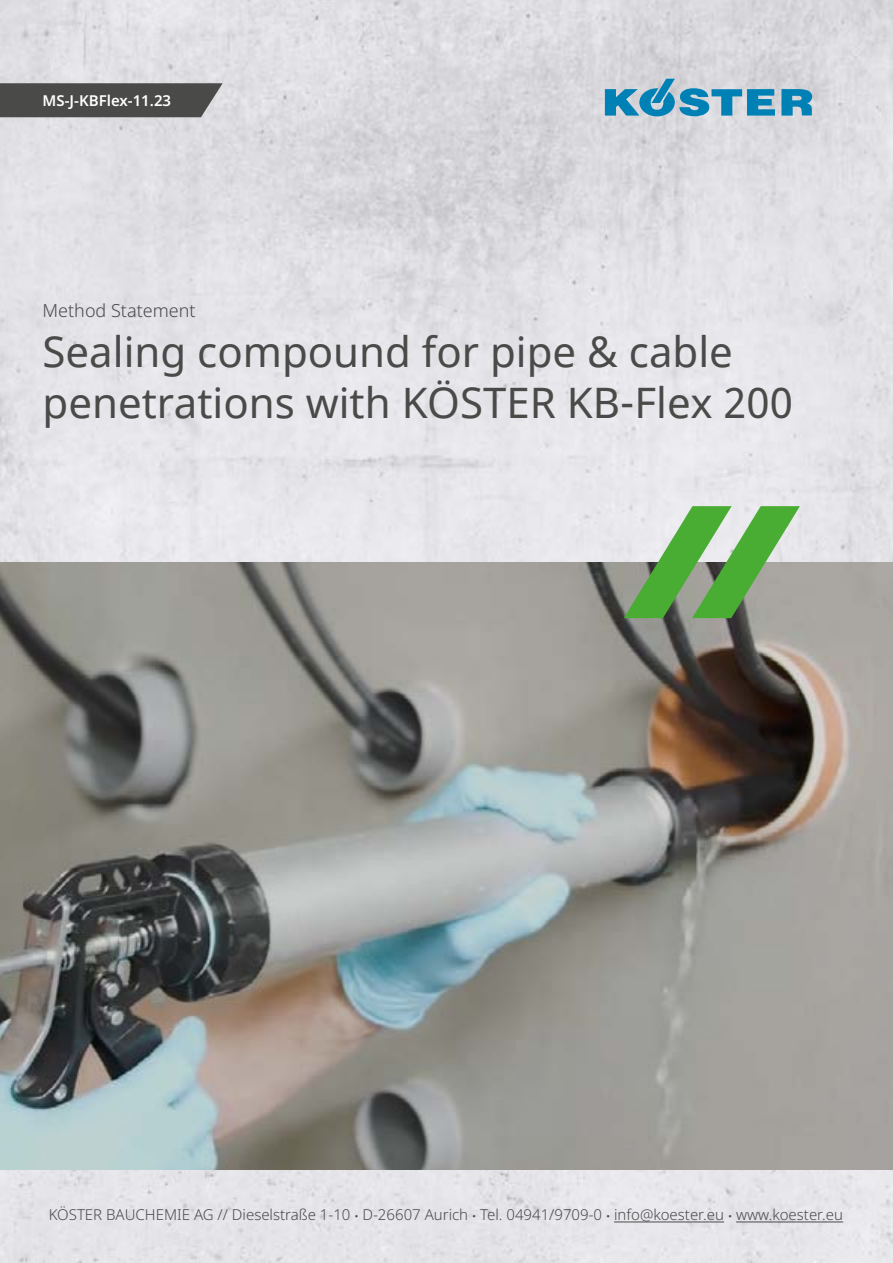
<style>
.page{position:relative;width:893px;height:1263px;background:#fff}
.page>*{position:absolute;margin:0;border:0;box-sizing:border-box;transform-origin:0 0}
.t1{font:42px/50.4px "Noto Sans";color:#4a4a49}
.t2{font:300 18px "Noto Sans";color:#4a4a49}
.t3{font:300 15px "Noto Sans";color:#4a4a49}
.t4{font:600 15px "Noto Sans";color:#fff}
.s1{font-weight:600}
</style>
<div class="page">
<img style="left:0;top:0;width:893px;height:1263px">
<svg style="left:781px;top:89px;width:31px;height:27px"></svg>
<svg style="left:605px;top:79px;width:170px;height:37px;background:#70adc8"></svg>
<svg style="left:0;top:83px;width:223px;height:34px;background:#525251"></svg>
<hr style="left:614px;top:1221px;width:110px;height:1px;background:#4a4a49">
<hr style="left:736px;top:1221px;width:107px;height:1px;background:#4a4a49">
<img style="left:0;top:562px;width:893px;height:607px">
<svg style="left:624px;top:506px;width:176px;height:112px;background:#8bb781"></svg>
<p class="t4" style="left:43px;top:90px;width:130px">MS-J-KBFlex-11.23</p>
<p class="t2" style="left:43px;top:298px;width:155px">Method Statement</p>
<h1 class="t1" style="left:43px;top:328px;width:752px">Sealing compound for pipe &amp; cable penetrations with KÖSTER KB-Flex 200</h1>
<p class="t3" style="left:49px;top:1204px;width:796px">KÖSTER BAUCHEMIE AG // Dieselstraße 1-10 <span class="s1">‧</span> D-26607 Aurich <span class="s1">‧</span> Tel. 04941/9709-0 <span class="s1">‧</span> info@koester.eu <span class="s1">‧</span> www.koester.eu</p>
</div>
